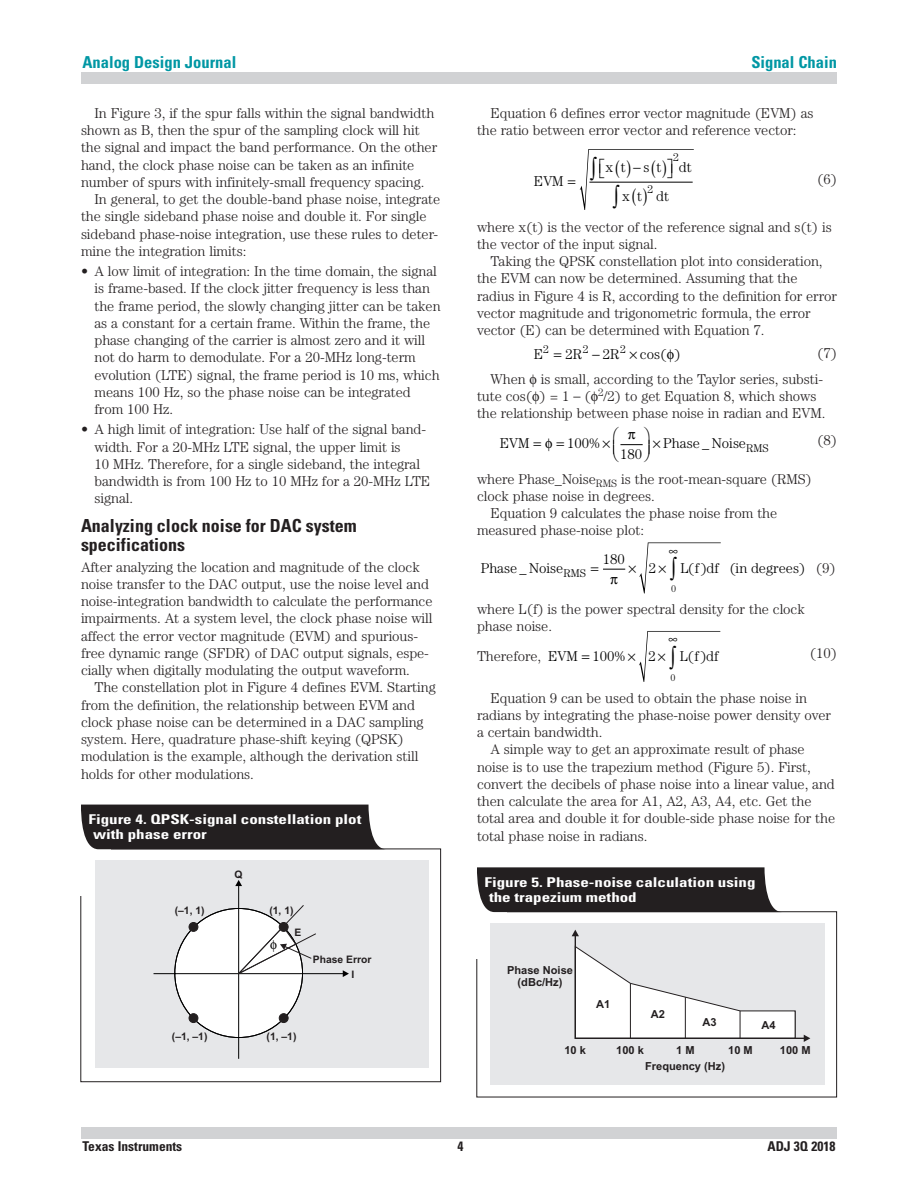
<style>
.page{position:relative;width:918px;height:1188px;background:#fff}
.page>*{position:absolute;margin:0;border:0;box-sizing:border-box;transform-origin:0 0}
.t1{font:700 condensed 18px/19.5px "Univers";color:#231f20}
.t2{font:700 condensed 16.5px "Univers";color:#0097a4}
.t3{font:300 14.25px/17.2px "Century";letter-spacing:-.005em;color:#231f20}
.t4{font:300 14.25px/28.3px "Century";color:#000}
.t5{font:700 condensed 13.5px/15px "Univers";color:#fff;scale:1.26 1}
.t6{font:700 condensed 13.5px "Univers";color:#231f20}
.t7{font:300 11.25px "Century";color:#000}
.t8{font:700 11.1px/12.3px "Arial";color:#231f20;text-align:center}
.t9{font:700 10.35px "Arial";color:#231f20}
.t10{font:300 9.75px "Century";color:#000}
.s1{font-family:"Univers";font-weight:400;font-stretch:condensed}
.s2{color:#000}
</style>
<div class="page">
<div style="left:81px;top:1127px;width:756px;height:11px;background:#d1d2d4"></div>
<div style="left:81px;top:73px;width:756px;height:11px;background:#d1d2d4"></div>
<div style="left:80px;top:849px;width:361px;height:233px;border:1px solid #231f20"></div>
<div style="left:78px;top:820px;width:33px;height:76px;background:#fff"></div>
<div style="left:81px;top:805px;width:305px;height:44px;background:#231f20"></div>
<div style="left:96px;top:860px;width:333px;height:208px;background:#e6e7e9"></div>
<hr style="left:238px;top:886px;width:1px;height:173px;background:#000">
<svg style="left:235px;top:880px;width:7px;height:6px"></svg>
<svg style="left:477px;top:867px;width:305px;height:45px;background:#312d2e"></svg>
<div style="left:490px;top:923px;width:335px;height:161px;background:#e6e7e9"></div>
<svg style="left:572px;top:930px;width:238px;height:112px"></svg>
<svg style="left:620px;top:444px;width:23px;height:2px"></svg>
<svg style="left:153px;top:904px;width:196px;height:134px"></svg>
<svg style="left:579px;top:149px;width:115px;height:61px"></svg>
<svg style="left:603px;top:542px;width:118px;height:51px"></svg>
<svg style="left:639px;top:631px;width:81px;height:51px"></svg>
<p class="t2" style="left:82px;top:52px;width:155px">Analog Design Journal</p>
<p class="t2" style="left:751px;top:52px;width:87px">Signal Chain</p>
<p class="t3" style="left:94px;top:104px;width:341px">In Figure 3, if the spur falls within the signal bandwidth</p>
<p class="t3" style="left:81px;top:121px;width:340px">shown as B, then the spur of the sampling clock will hit</p>
<p class="t3" style="left:81px;top:139px;width:358px">the signal and impact the band performance. On the other</p>
<p class="t3" style="left:81px;top:156px;width:335px">hand, the clock phase noise can be taken as an infinite</p>
<p class="t3" style="left:81px;top:173px;width:345px">number of spurs with infinitely-small frequency spacing.</p>
<p class="t3" style="left:94px;top:190px;width:347px">In general, to get the double-band phase noise, integrate</p>
<p class="t3" style="left:81px;top:208px;width:347px">the single sideband phase noise and double it. For single</p>
<p class="t3" style="left:81px;top:225px;width:359px">sideband phase-noise integration, use these rules to deter-</p>
<p class="t3" style="left:81px;top:242px;width:167px">mine the integration limits:</p>
<p class="t3" style="left:94px;top:262px;width:348px;text-indent:-14px">• A low limit of integration: In the time domain, the signal is frame-based. If the clock jitter frequency is less than the frame period, the slowly changing jitter can be taken as a constant for a certain frame. Within the frame, the phase changing of the carrier is almost zero and it will not do harm to demodulate. For a 20-MHz long-term evolution (LTE) signal, the frame period is 10 ms, which means 100 Hz, so the phase noise can be integrated from 100 Hz.</p>
<p class="t3" style="left:94px;top:421px;width:337px;text-indent:-14px">• A high limit of integration: Use half of the signal band&shy;width. For a 20-MHz LTE signal, the upper limit is<br>10 MHz. Therefore, for a single sideband, the integral bandwidth is from 100 Hz to 10 MHz for a 20-MHz LTE signal.</p>
<p class="t1" style="left:81px;top:516px;width:277px">Analyzing clock noise for DAC system specifications</p>
<p class="t3" style="left:81px;top:558px;width:353px">After analyzing the location and magnitude of the clock noise transfer to the DAC output, use the noise level and noise-integration bandwidth to calculate the performance impairments. At a system level, the clock phase noise will affect the error vector magnitude (EVM) and spurious&shy;free dynamic range (SFDR) of DAC output signals, espe&shy;cially when digitally modulating the output waveform.</p>
<p class="t3" style="left:81px;top:679px;width:356px;text-indent:14px">The constellation plot in Figure 4 defines EVM. Starting from the definition, the relationship between EVM and clock phase noise can be determined in a DAC sampling system. Here, quadrature phase-shift keying (QPSK) modulation is the example, although the derivation still holds for other modulations.</p>
<p class="t3" style="left:477px;top:104px;width:338px;text-indent:14px">Equation 6 defines error vector magnitude (EVM) as the ratio between error vector and reference vector:</p>
<p class="t7" style="left:673px;top:151px;width:7px">2</p>
<p class="t4" style="left:622px;top:153px;width:71px;text-indent:11px">−s t dt xt dt</p>
<p class="t4" style="left:606px;top:153px;width:22px">x t</p>
<p class="t3" style="left:817px;top:171px;width:21px">(6)</p>
<p class="t3" style="left:477px;top:218px;width:356px">where x(t) is the vector of the reference signal and s(t) is the vector of the input signal.</p>
<p class="t3" style="left:477px;top:252px;width:362px;text-indent:14px">Taking the QPSK constellation plot into consideration, the EVM can now be determined. Assuming that the radius in Figure 4 is R, according to the definition for error vector magnitude and trigonometric formula, the error vector (E) can be determined with Equation 7.</p>
<p class="t4" style="left:534px;top:340px;width:11px">E</p>
<p class="t4" style="left:566px;top:340px;width:18px">2R</p>
<p class="t4" style="left:592px;top:340px;width:29px">−2R</p>
<p class="t4" style="left:534px;top:167px;width:31px">EVM</p>
<p class="t7" style="left:648px;top:182px;width:7px">2</p>
<p class="t7" style="left:543px;top:342px;width:7px">2</p>
<p class="t7" style="left:583px;top:342px;width:7px">2</p>
<p class="t7" style="left:620px;top:342px;width:7px">2</p>
<p class="t3" style="left:490px;top:339px;width:348px;line-height:26.2px;text-indent:327px">(7)<br>When is small, according to the Taylor series, substi-</p>
<p class="t3" style="left:477px;top:387px;width:350px">tute cos( ) = 1 <span class="s1">–</span> ( <sup>2</sup>/2) to get Equation 8, which shows the relationship between phase noise in radian and EVM.</p>
<p class="t4" style="left:500px;top:429px;width:31px">EVM</p>
<p class="t4" style="left:663px;top:429px;width:107px">Phase Noise<sub>RMS</sub></p>
<p class="t4" style="left:640px;top:340px;width:43px">cos( )</p>
<p class="t3" style="left:817px;top:432px;width:21px">(8)</p>
<p class="t4" style="left:567px;top:429px;width:35px">100%</p>
<p class="t4" style="left:620px;top:440px;width:24px">180</p>
<p class="t4" style="left:702px;top:429px;width:9px">_</p>
<p class="t3" style="left:477px;top:470px;width:336px">where Phase_Noise<sub>RMS</sub> is the root-mean-square (RMS)</p>
<p class="t3" style="left:477px;top:487px;width:179px">clock phase noise in degrees.</p>
<p class="t3" style="left:490px;top:504px;width:288px">Equation 9 calculates the phase noise from the</p>
<p class="t3" style="left:477px;top:522px;width:169px">measured phase-noise plot:</p>
<p class="t4" style="left:481px;top:554px;width:84px">Phase Noise</p>
<p class="t4" style="left:680px;top:554px;width:40px">Lfdf</p>
<p class="t7" style="left:564px;top:567px;width:24px">RMS</p>
<p class="t4" style="left:519px;top:554px;width:9px">_</p>
<p class="t4" style="left:688px;top:554px;width:21px">( )</p>
<p class="t4" style="left:603px;top:544px;width:24px">180</p>
<p class="t4" style="left:649px;top:554px;width:9px">2</p>
<p class="t4" style="left:729px;top:554px;width:78px">(in degrees)</p>
<p class="t3" style="left:816px;top:559px;width:21px">(9)</p>
<p class="t3" style="left:477px;top:600px;width:329px">where L(f) is the power spectral density for the clock phase noise.</p>
<p class="t3" style="left:477px;top:648px;width:102px">Therefore, <span class="s2">EVM</span></p>
<p class="t4" style="left:680px;top:642px;width:40px">Lfdf</p>
<p class="t10" style="left:671px;top:583px;width:7px">0</p>
<p class="t4" style="left:688px;top:642px;width:21px">( )</p>
<p class="t3" style="left:810px;top:645px;width:29px">(10)</p>
<p class="t3" style="left:490px;top:689px;width:318px">Equation 9 can be used to obtain the phase noise in</p>
<p class="t3" style="left:477px;top:706px;width:356px">radians by integrating the phase-noise power density over</p>
<p class="t3" style="left:477px;top:723px;width:127px">a certain bandwidth.</p>
<p class="t3" style="left:490px;top:741px;width:316px">A simple way to get an approximate result of phase</p>
<p class="t3" style="left:477px;top:758px;width:335px">noise is to use the trapezium method (Figure 5). First,</p>
<p class="t3" style="left:477px;top:775px;width:359px">convert the decibels of phase noise into a linear value, and</p>
<p class="t3" style="left:477px;top:792px;width:336px">then calculate the area for A1, A2, A3, A4, etc. Get the</p>
<p class="t3" style="left:477px;top:810px;width:360px">total area and double it for double-side phase noise for the</p>
<p class="t3" style="left:477px;top:827px;width:172px">total phase noise in radians.</p>
<p class="t4" style="left:593px;top:642px;width:35px">100%</p>
<p class="t4" style="left:648px;top:642px;width:9px">2</p>
<p class="t10" style="left:671px;top:672px;width:7px">0</p>
<p class="t5" style="left:93px;top:812px;width:215px;text-indent:-4px">Figure 4. QPSK-signal constellation plot with phase error</p>
<p class="t9" style="left:175px;top:906px;width:31px">(–1, 1)</p>
<p class="t9" style="left:172px;top:1032px;width:37px">(–1, –1)</p>
<p class="t9" style="left:235px;top:870px;width:10px">Q</p>
<p class="t9" style="left:269px;top:906px;width:26px">(1, 1)</p>
<p class="t9" style="left:294px;top:928px;width:8px">E</p>
<p class="t9" style="left:313px;top:955px;width:60px">Phase Error</p>
<p class="t9" style="left:352px;top:971px;width:4px">I</p>
<p class="t9" style="left:267px;top:1032px;width:31px">(1, –1)</p>
<p class="t5" style="left:489px;top:875px;width:213px;text-indent:-4px">Figure 5. Phase-noise calculation using the trapezium method</p>
<p class="t8" style="left:507px;top:965px;width:67px">Phase Noise (dBc/Hz)</p>
<p class="t8" style="left:596px;top:999px;width:16px">A1</p>
<p class="t8" style="left:651px;top:1009px;width:16px">A2</p>
<p class="t8" style="left:703px;top:1017px;width:16px">A3</p>
<p class="t8" style="left:761px;top:1020px;width:16px">A4</p>
<p class="t8" style="left:564px;top:1045px;width:23px">10 k</p>
<p class="t8" style="left:616px;top:1044px;width:29px">100 k</p>
<p class="t8" style="left:676px;top:1045px;width:20px">1 M</p>
<p class="t8" style="left:728px;top:1045px;width:26px">10 M</p>
<p class="t8" style="left:780px;top:1045px;width:32px">100 M</p>
<p class="t8" style="left:645px;top:1061px;width:81px">Frequency (Hz)</p>
<p class="t6" style="left:82px;top:1138px;width:101px">Texas Instruments</p>
<p class="t6" style="left:458px;top:1138px;width:7px">4</p>
<p class="t6" style="left:767px;top:1138px;width:70px">ADJ 3Q 2018</p>
</div>
